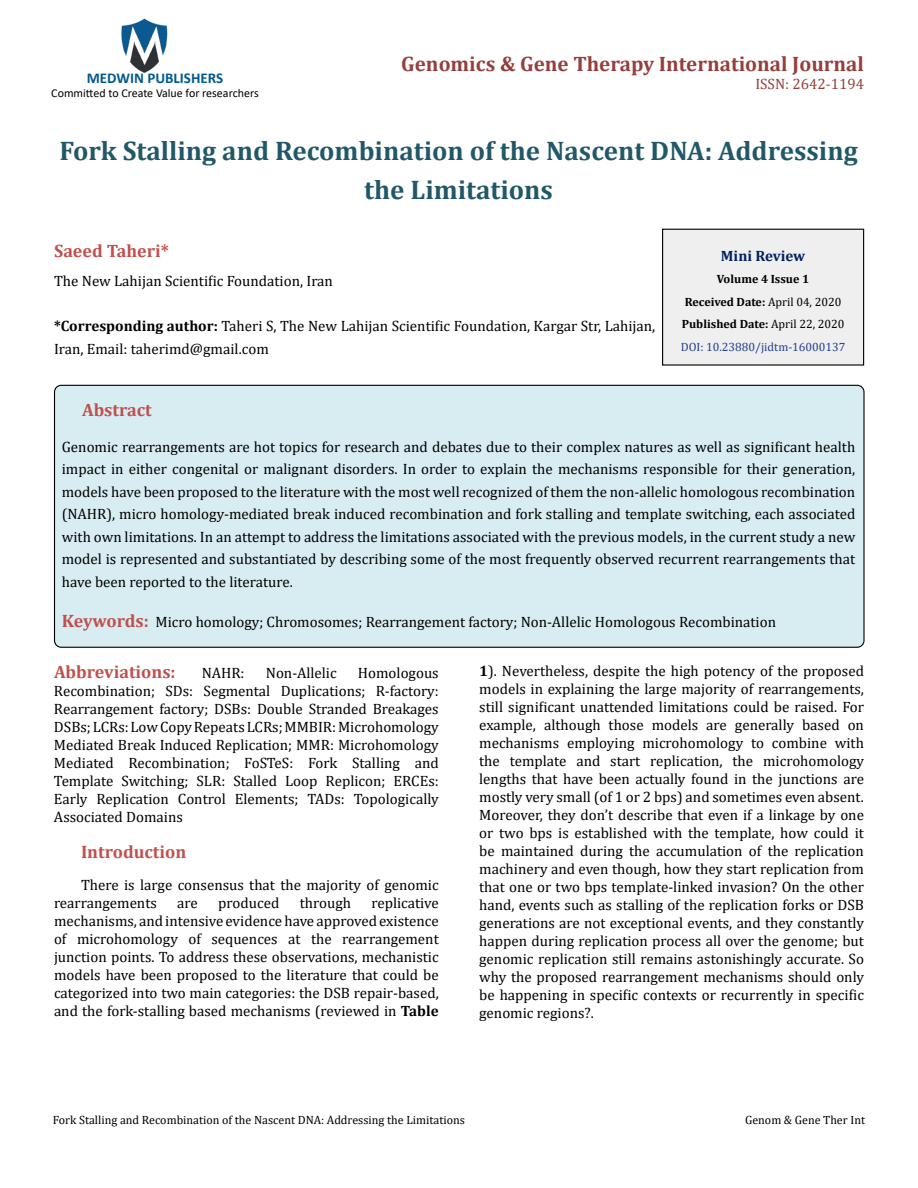
<style>
.page{position:relative;width:918px;height:1188px;background:#fff}
.page>*{position:absolute;margin:0;border:0;box-sizing:border-box;transform-origin:0 0}
.t1{font:700 27px/39px "Cambria";color:#215868;text-align:center}
.t2{font:700 21px "Cambria";color:#953f3c}
.t3{font:700 18px "Cambria";color:#c0504d}
.t4{font:15px/18px "Cambria";color:#000;text-align:justify}
.t5{font:700 15px "Calibri";color:#005991}
.t6{font:15px "Cambria";color:#953f3c}
.t7{font:700 15px "Cambria";color:#002060}
.t8{font:700 12px/22.5px "Cambria";color:#000;text-align:center}
.t9{font:12px "Cambria";color:#000}
.t10{font:12px "Calibri";color:#000}
.s1{font-weight:700}
.s2{font-weight:400}
.s3{font-weight:400;color:#25408f}
.s4{font-weight:700;font-size:18px;color:#c0504d}
</style>
<div class="page">
<img style="left:121px;top:18px;width:47px;height:55px">
<div style="left:663px;top:229px;width:201px;height:136px;background:#efefef"></div>
<div style="left:662px;top:229px;width:202px;height:137px;border:1px solid #000"></div>
<div style="left:55px;top:385px;width:809px;height:262px;background:#d8edf2;border-radius:7px"></div>
<p class="t5" style="left:87px;top:67px;width:138px">MEDWIN PUBLISHERS</p>
<p class="t10" style="left:51px;top:85px;width:209px">Committed to Create Value for researchers</p>
<h2 class="t2" style="left:401px;top:49px;width:464px">Genomics &amp; Gene Therapy International Journal</h2>
<p class="t6" style="left:755px;top:75px;width:110px">ISSN: 2642-1194</p>
<h1 class="t1" style="left:60px;top:130px;width:800px">Fork Stalling and Recombination of the Nascent DNA: Addressing the Limitations</h1>
<p class="t3" style="left:54px;top:238px;width:116px">Saeed Taheri*</p>
<p class="t4" style="left:54px;top:272px;width:281px">The New Lahijan Scientific Foundation, Iran</p>
<p class="t4" style="left:54px;top:315px;width:603px;line-height:22.5px"><span class="s1">*Corresponding author:</span> Taheri S, The New Lahijan Scientific Foundation, Kargar Str, Lahijan,<br>Iran, Email: taherimd@gmail.com</p>
<p class="t7" style="left:721px;top:245px;width:86px">Mini Review</p>
<p class="t8" style="left:681px;top:268px;width:166px">Volume 4 Issue 1<br>Received Date: <span class="s2">April 04, 2020<br></span>Published Date: <span class="s2">April 22, 2020<br></span><span class="s3">DOI: 10.23880/jidtm-16000137</span></p>
<p class="t3" style="left:82px;top:397px;width:71px">Abstract</p>
<p class="t4" style="left:62px;top:435px;width:795px;line-height:22.5px">Genomic rearrangements are hot topics for research and debates due to their complex natures as well as significant health impact in either congenital or malignant disorders. In order to explain the mechanisms responsible for their generation, models have been proposed to the literature with the most well recognized of them the non-allelic homologous recombination (NAHR), micro homology-mediated break induced recombination and fork stalling and template switching, each associated with own limitations. In an attempt to address the limitations associated with the previous models, in the current study a new model is represented and substantiated by describing some of the most frequently observed recurrent rearrangements that have been reported to the literature.</p>
<p class="t4" style="left:62px;top:613px;width:716px"><span class="s4">Keywords:</span> Micro homology; Chromosomes; Rearrangement factory; Non-Allelic Homologous Recombination</p>
<p class="t3" style="left:54px;top:659px;width:123px">Abbreviations:</p>
<p class="t4" style="left:202px;top:664px;width:44px">NAHR:</p>
<p class="t4" style="left:266px;top:664px;width:72px">Non-Allelic</p>
<p class="t4" style="left:479px;top:662px;width:386px"><span class="s1">1</span>). Nevertheless, despite the high potency of the proposed models in explaining the large majority of rearrangements, still significant unattended limitations could be raised. For example, although those models are generally based on mechanisms employing microhomology to combine with the template and start replication, the microhomology lengths that have been actually found in the junctions are mostly very small (of 1 or 2 bps) and sometimes even absent.<br>Moreover, they don’t describe that even if a linkage by one or two bps is established with the template, how could it be maintained during the accumulation of the replication machinery and even though, how they start replication from that one or two bps template-linked invasion? On the other hand, events such as stalling of the replication forks or DSB generations are not exceptional events, and they constantly happen during replication process all over the genome; but genomic replication still remains astonishingly accurate. So why the proposed rearrangement mechanisms should only be happening in specific contexts or recurrently in specific genomic regions?.</p>
<p class="t4" style="left:54px;top:664px;width:386px;text-indent:304px">Homologous Recombination; SDs: Segmental Duplications; R-factory:<br>Rearrangement factory; DSBs: Double Stranded Breakages DSBs; LCRs: Low Copy Repeats LCRs; MMBIR: Microhomology Mediated Break Induced Replication; MMR: Microhomology Mediated Recombination; FoSTeS: Fork Stalling and Template Switching; SLR: Stalled Loop Replicon; ERCEs:<br>Early Replication Control Elements; TADs: Topologically Associated Domains</p>
<p class="t3" style="left:81px;top:839px;width:107px">Introduction</p>
<p class="t4" style="left:54px;top:876px;width:386px;text-indent:27px">There is large consensus that the majority of genomic rearrangements</p>
<p class="t4" style="left:54px;top:894px;width:386px;text-indent:317px">replicative mechanisms, and intensive evidence have approved existence of microhomology of sequences at the rearrangement junction points. To address these observations, mechanistic models have been proposed to the literature that could be categorized into two main categories: the DSB repair-based, and the fork-stalling based mechanisms (reviewed in <span class="s1">Table</span></p>
<p class="t4" style="left:177px;top:894px;width:22px">are</p>
<p class="t4" style="left:218px;top:894px;width:63px">produced</p>
<p class="t4" style="left:300px;top:894px;width:53px">through</p>
<p class="t9" style="left:53px;top:1113px;width:414px">Fork Stalling and Recombination of the Nascent DNA: Addressing the Limitations</p>
<p class="t9" style="left:745px;top:1113px;width:121px">Genom &amp; Gene Ther Int</p>
</div>
